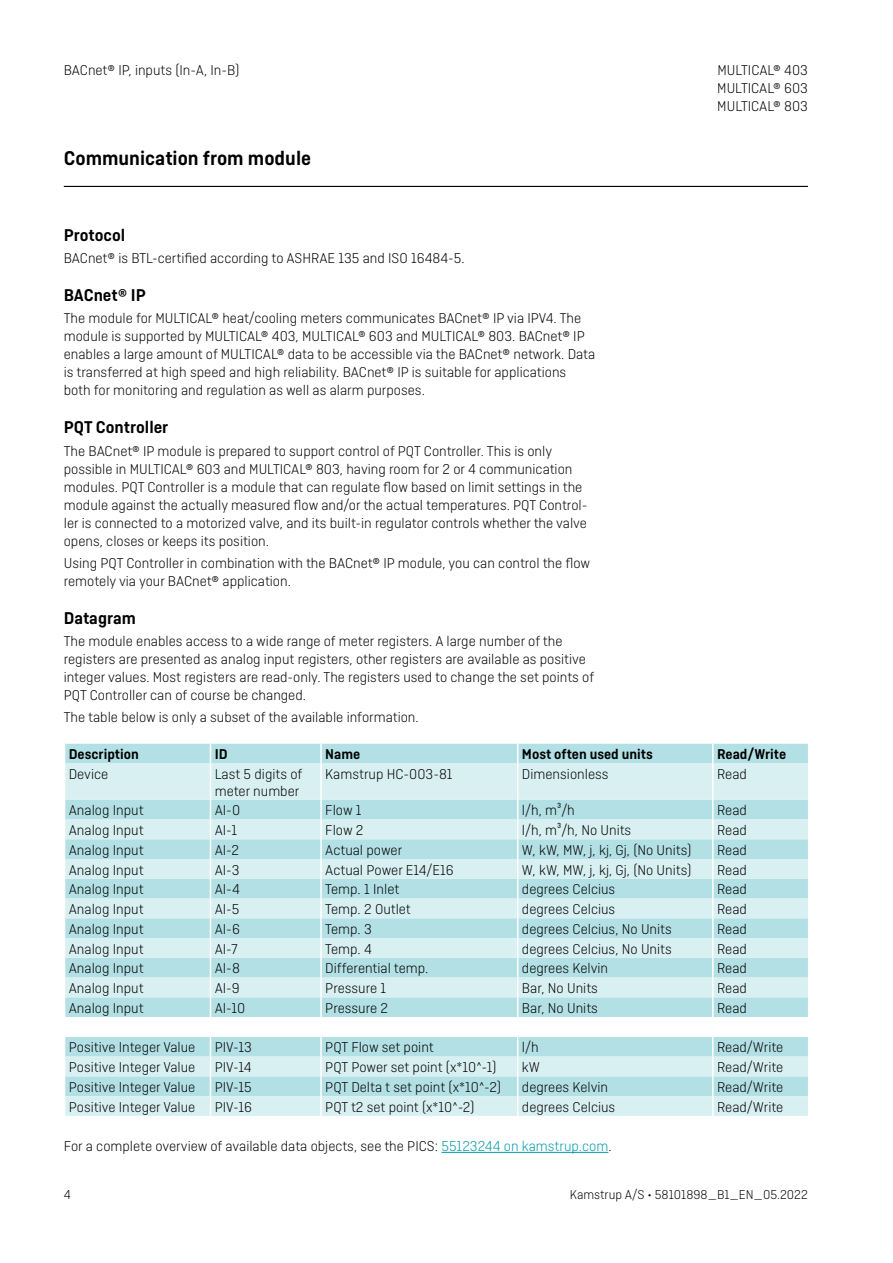
<style>
.page{position:relative;width:893px;height:1263px;background:#fff}
.page>*{position:absolute;margin:0;border:0;box-sizing:border-box;transform-origin:0 0}
.t1{font:600 21px "Ciutadella";color:#000}
.t2{font:600 18px "Ciutadella";color:#000}
.t3{font:300 15px/18px "Ciutadella";color:#000}
.t4{font:600 15px "Ciutadella";color:#000}
.t5{font:300 13.5px "Ciutadella";color:#000}
.s1{color:#0099a8}
</style>
<div class="page">
<hr style="left:64px;top:186px;width:744px;height:1px;background:#000">
<hr style="left:441px;top:1152px;width:167px;height:1px;background:#0099a8">
<div style="left:65px;top:744px;width:743px;height:19px;background:#b3e0e5"></div>
<div style="left:65px;top:763px;width:743px;height:37px;background:#d9f0f2"></div>
<svg style="left:210px;top:744px;width:1px;height:19px"></svg>
<svg style="left:517px;top:744px;width:1px;height:19px"></svg>
<hr style="left:210px;top:763px;width:1px;height:37px;background:#fff">
<hr style="left:517px;top:763px;width:1px;height:37px;background:#fff">
<svg style="left:320px;top:744px;width:2px;height:19px"></svg>
<svg style="left:712px;top:744px;width:1px;height:19px"></svg>
<hr style="left:320px;top:763px;width:2px;height:37px;background:#fff">
<hr style="left:712px;top:763px;width:1px;height:37px;background:#fff">
<svg style="left:65px;top:800px;width:743px;height:316px"></svg>
<p class="t3" style="left:64px;top:61px;width:177px">BACnet® IP, inputs (In-A, In-B)</p>
<p class="t3" style="left:717px;top:61px;width:92px;text-align:justify">MULTICAL® 403<br>MULTICAL® 603<br>MULTICAL® 803</p>
<h1 class="t1" style="left:64px;top:146px;width:249px">Communication from module</h1>
<p class="t2" style="left:64px;top:225px;width:63px">Protocol</p>
<p class="t3" style="left:64px;top:249px;width:402px">BACnet® is BTL-certified according to ASHRAE 135 and ISO 16484-5.</p>
<p class="t2" style="left:64px;top:285px;width:84px">BACnet® IP</p>
<p class="t3" style="left:64px;top:309px;width:533px">The module for MULTICAL® heat/cooling meters communicates BACnet® IP via IPV4. The module is supported by MULTICAL® 403, MULTICAL® 603 and MULTICAL® 803. BACnet® IP enables a large amount of MULTICAL® data to be accessible via the BACnet® network. Data is transferred at high speed and high reliability. BACnet® IP is suitable for applications both for monitoring and regulation as well as alarm purposes.</p>
<p class="t2" style="left:64px;top:417px;width:106px">PQT Controller</p>
<p class="t3" style="left:64px;top:442px;width:525px">The BACnet® IP module is prepared to support control of PQT Controller. This is only possible in MULTICAL® 603 and MULTICAL® 803, having room for 2 or 4 communication modules. PQT Controller is a module that can regulate flow based on limit settings in the module against the actually measured flow and/or the actual temperatures. PQT Control&shy;ler is connected to a motorized valve, and its built-in regulator controls whether the valve opens, closes or keeps its position.</p>
<p class="t3" style="left:64px;top:554px;width:528px">Using PQT Controller in combination with the BACnet® IP module, you can control the flow remotely via your BACnet® application.</p>
<p class="t2" style="left:64px;top:608px;width:74px">Datagram</p>
<p class="t3" style="left:64px;top:632px;width:532px">The module enables access to a wide range of meter registers. A large number of the registers are presented as analog input registers, other registers are available as positive integer values. Most registers are read-only. The registers used to change the set points of PQT Controller can of course be changed.</p>
<p class="t3" style="left:64px;top:708px;width:356px">The table below is only a subset of the available information.</p>
<p class="t4" style="left:69px;top:746px;width:72px">Description</p>
<p class="t4" style="left:215px;top:746px;width:14px">ID</p>
<p class="t4" style="left:325px;top:746px;width:37px">Name</p>
<p class="t4" style="left:522px;top:746px;width:132px">Most often used units</p>
<p class="t4" style="left:717px;top:746px;width:71px">Read/Write</p>
<p class="t3" style="left:69px;top:765px;width:41px">Device</p>
<p class="t3" style="left:215px;top:766px;width:89px;line-height:16.5px">Last 5 digits of meter number</p>
<p class="t3" style="left:325px;top:765px;width:129px">Kamstrup HC-003-81</p>
<p class="t3" style="left:522px;top:765px;width:88px">Dimensionless</p>
<p class="t3" style="left:717px;top:765px;width:31px">Read</p>
<p class="t3" style="left:69px;top:801px;width:76px">Analog Input</p>
<p class="t3" style="left:215px;top:801px;width:27px">AI-0</p>
<p class="t3" style="left:325px;top:801px;width:38px">Flow 1</p>
<p class="t3" style="left:522px;top:801px;width:54px">l/h, m³/h</p>
<p class="t3" style="left:717px;top:801px;width:31px">Read</p>
<p class="t3" style="left:69px;top:821px;width:76px">Analog Input</p>
<p class="t3" style="left:215px;top:821px;width:24px">AI-1</p>
<p class="t3" style="left:325px;top:821px;width:40px">Flow 2</p>
<p class="t3" style="left:522px;top:821px;width:111px">l/h, m³/h, No Units</p>
<p class="t3" style="left:717px;top:821px;width:31px">Read</p>
<p class="t3" style="left:69px;top:841px;width:76px">Analog Input</p>
<p class="t3" style="left:215px;top:841px;width:26px">AI-2</p>
<p class="t3" style="left:325px;top:841px;width:78px">Actual power</p>
<p class="t3" style="left:522px;top:841px;width:171px">W, kW, MW, j, kj, Gj, (No Units)</p>
<p class="t3" style="left:717px;top:841px;width:31px">Read</p>
<p class="t3" style="left:69px;top:860px;width:76px">Analog Input</p>
<p class="t3" style="left:215px;top:860px;width:26px">AI-3</p>
<p class="t3" style="left:325px;top:860px;width:130px">Actual Power E14/E16</p>
<p class="t3" style="left:522px;top:860px;width:171px">W, kW, MW, j, kj, Gj, (No Units)</p>
<p class="t3" style="left:717px;top:860px;width:31px">Read</p>
<p class="t3" style="left:69px;top:880px;width:76px">Analog Input</p>
<p class="t3" style="left:215px;top:880px;width:27px">AI-4</p>
<p class="t3" style="left:325px;top:880px;width:75px">Temp. 1 Inlet</p>
<p class="t3" style="left:522px;top:880px;width:95px">degrees Celcius</p>
<p class="t3" style="left:717px;top:880px;width:31px">Read</p>
<p class="t3" style="left:69px;top:900px;width:76px">Analog Input</p>
<p class="t3" style="left:215px;top:900px;width:26px">AI-5</p>
<p class="t3" style="left:325px;top:900px;width:87px">Temp. 2 Outlet</p>
<p class="t3" style="left:522px;top:900px;width:95px">degrees Celcius</p>
<p class="t3" style="left:717px;top:900px;width:31px">Read</p>
<p class="t3" style="left:69px;top:920px;width:76px">Analog Input</p>
<p class="t3" style="left:215px;top:920px;width:27px">AI-6</p>
<p class="t3" style="left:325px;top:920px;width:48px">Temp. 3</p>
<p class="t3" style="left:522px;top:920px;width:151px">degrees Celcius, No Units</p>
<p class="t3" style="left:717px;top:920px;width:31px">Read</p>
<p class="t3" style="left:69px;top:939px;width:76px">Analog Input</p>
<p class="t3" style="left:215px;top:939px;width:25px">AI-7</p>
<p class="t3" style="left:325px;top:939px;width:48px">Temp. 4</p>
<p class="t3" style="left:522px;top:939px;width:151px">degrees Celcius, No Units</p>
<p class="t3" style="left:717px;top:939px;width:31px">Read</p>
<p class="t3" style="left:69px;top:959px;width:76px">Analog Input</p>
<p class="t3" style="left:215px;top:959px;width:27px">AI-8</p>
<p class="t3" style="left:325px;top:959px;width:105px">Differential temp.</p>
<p class="t3" style="left:522px;top:959px;width:88px">degrees Kelvin</p>
<p class="t3" style="left:717px;top:959px;width:31px">Read</p>
<p class="t3" style="left:69px;top:979px;width:76px">Analog Input</p>
<p class="t3" style="left:215px;top:979px;width:26px">AI-9</p>
<p class="t3" style="left:325px;top:979px;width:62px">Pressure 1</p>
<p class="t3" style="left:522px;top:979px;width:77px">Bar, No Units</p>
<p class="t3" style="left:717px;top:979px;width:31px">Read</p>
<p class="t3" style="left:69px;top:999px;width:76px">Analog Input</p>
<p class="t3" style="left:215px;top:999px;width:32px">AI-10</p>
<p class="t3" style="left:325px;top:999px;width:64px">Pressure 2</p>
<p class="t3" style="left:522px;top:999px;width:77px">Bar, No Units</p>
<p class="t3" style="left:717px;top:999px;width:31px">Read</p>
<p class="t3" style="left:69px;top:1038px;width:128px">Positive Integer Value</p>
<p class="t3" style="left:215px;top:1038px;width:39px">PIV-13</p>
<p class="t3" style="left:325px;top:1038px;width:110px">PQT Flow set point</p>
<p class="t3" style="left:522px;top:1038px;width:18px">l/h</p>
<p class="t3" style="left:717px;top:1038px;width:68px">Read/Write</p>
<p class="t3" style="left:69px;top:1058px;width:128px">Positive Integer Value</p>
<p class="t3" style="left:215px;top:1058px;width:38px">PIV-14</p>
<p class="t3" style="left:325px;top:1058px;width:173px">PQT Power set point (x*10^-1)</p>
<p class="t3" style="left:522px;top:1058px;width:20px">kW</p>
<p class="t3" style="left:717px;top:1058px;width:68px">Read/Write</p>
<p class="t3" style="left:69px;top:1078px;width:128px">Positive Integer Value</p>
<p class="t3" style="left:215px;top:1078px;width:38px">PIV-15</p>
<p class="t3" style="left:325px;top:1078px;width:177px">PQT Delta t set point (x*10^-2)</p>
<p class="t3" style="left:522px;top:1078px;width:88px">degrees Kelvin</p>
<p class="t3" style="left:717px;top:1078px;width:68px">Read/Write</p>
<p class="t3" style="left:69px;top:1098px;width:128px">Positive Integer Value</p>
<p class="t3" style="left:215px;top:1098px;width:39px">PIV-16</p>
<p class="t3" style="left:325px;top:1098px;width:151px">PQT t2 set point (x*10^-2)</p>
<p class="t3" style="left:522px;top:1098px;width:95px">degrees Celcius</p>
<p class="t3" style="left:717px;top:1098px;width:68px">Read/Write</p>
<p class="t3" style="left:64px;top:1137px;width:549px">For a complete overview of available data objects, see the PICS: <span class="s1">55123244 on kamstrup.com</span>.</p>
<p class="t5" style="left:64px;top:1187px;width:9px">4</p>
<p class="t5" style="left:570px;top:1187px;width:240px">Kamstrup A/S • 58101898_B1_EN_05.2022</p>
</div>
